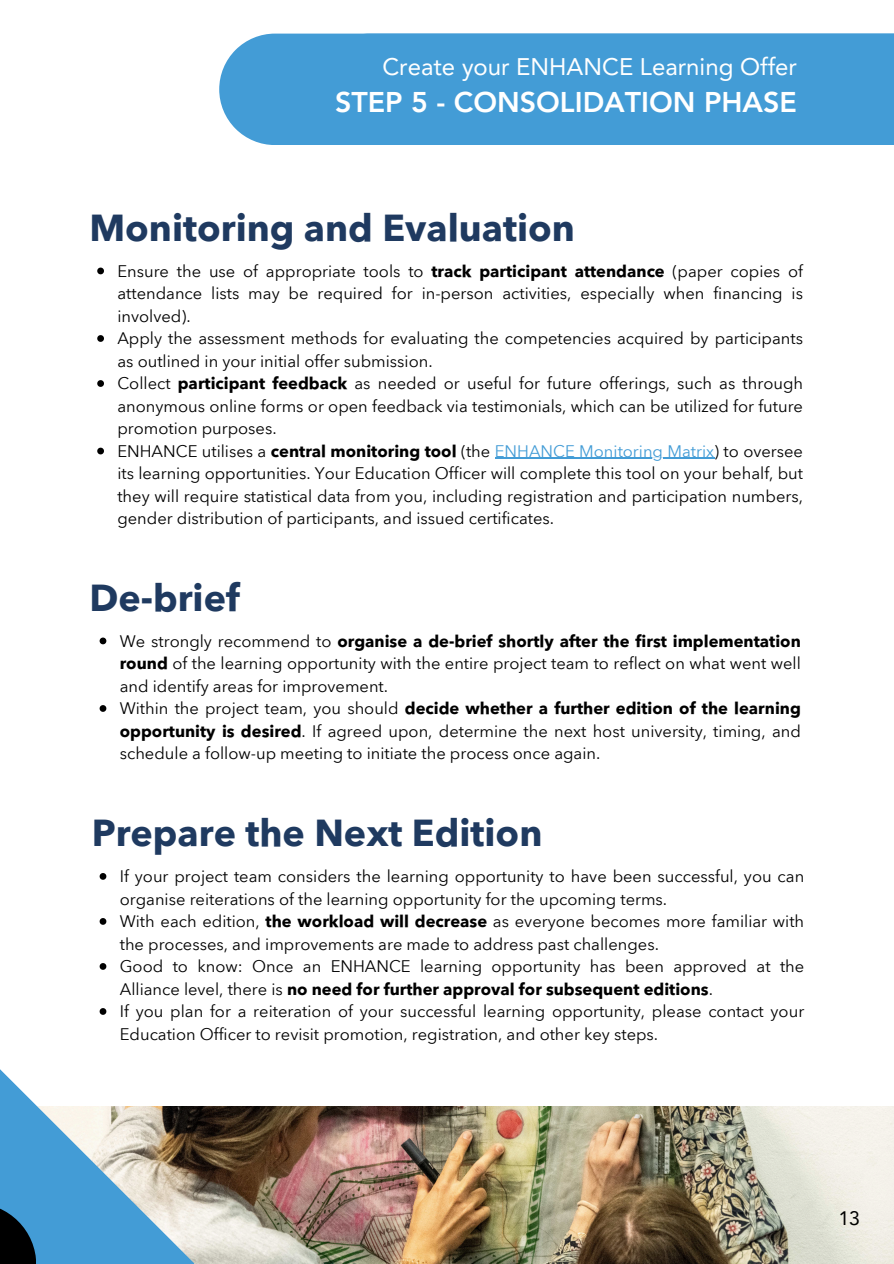
<style>
.page{position:relative;width:894px;height:1264px;background:#fff}
.page>*{position:absolute;margin:0;border:0;box-sizing:border-box;transform-origin:0 0}
.t1{font:700 37.5px "Avenir Next Thai Modern";color:#1f3a60}
.t2{font:800 28.5px "Avenir LT Pro";color:#fff}
.t3{font:24px "Avenir LT Pro";color:#fff}
.t4{font:19.5px "Avenir LT Pro";color:#000}
.t5{font:16.5px/22.5px "Avenir Next Thai Modern";color:#000;text-align:justify}
.s1{font-weight:700}
.s2{color:#439cd6}
</style>
<div class="page">
<img style="left:194px;top:1106px;width:699px;height:157px">
<svg style="left:0;top:1069px;width:194px;height:194px"></svg>
<svg style="left:0;top:1203px;width:36px;height:60px;background:#17374b"></svg>
<svg style="left:97px;top:267px;width:7px;height:7px"></svg>
<svg style="left:97px;top:335px;width:7px;height:7px"></svg>
<svg style="left:97px;top:380px;width:7px;height:7px"></svg>
<svg style="left:97px;top:447px;width:7px;height:7px"></svg>
<hr style="left:494px;top:458px;width:220px;height:1px;background:#439cd6">
<svg style="left:100px;top:637px;width:6px;height:7px"></svg>
<svg style="left:100px;top:705px;width:6px;height:7px"></svg>
<div style="left:219px;top:34px;width:674px;height:111px;background:#439cd6"></div>
<svg style="left:100px;top:873px;width:6px;height:6px"></svg>
<svg style="left:100px;top:918px;width:6px;height:6px"></svg>
<svg style="left:100px;top:963px;width:6px;height:6px"></svg>
<svg style="left:100px;top:1008px;width:6px;height:6px"></svg>
<p class="t3" style="left:382px;top:57px;width:416px">Create your ENHANCE Learning Offer</p>
<p class="t2" style="left:335px;top:90px;width:463px">STEP 5 - CONSOLIDATION PHASE</p>
<h1 class="t1" style="left:89px;top:198px;width:487px">Monitoring and Evaluation</h1>
<p class="t5" style="left:117px;top:259px;width:687px">Ensure the use of appropriate tools to <span class="s1">track participant attendance</span> (paper copies of attendance lists may be required for in-person activities, especially when financing is involved).</p>
<p class="t5" style="left:117px;top:326px;width:687px">Apply the assessment methods for evaluating the competencies acquired by participants as outlined in your initial offer submission.</p>
<p class="t5" style="left:117px;top:371px;width:687px">Collect <span class="s1">participant feedback</span> as needed or useful for future offerings, such as through anonymous online forms or open feedback via testimonials, which can be utilized for future promotion purposes.</p>
<p class="t5" style="left:117px;top:439px;width:687px">ENHANCE utilises a <span class="s1">central monitoring tool</span> (the <span class="s2">ENHANCE Monitoring Matrix</span>) to oversee</p>
<h1 class="t5" style="left:117px;top:461px;width:687px">its learning opportunities. Your Education Officer will complete this tool on your behalf, but they will require statistical data from you, including registration and participation numbers, gender distribution of participants, and issued certificates.</h1>
<p class="t1" style="left:89px;top:568px;width:152px">De-brief</p>
<p class="t5" style="left:120px;top:628px;width:682px">We strongly recommend to <span class="s1">organise a de-brief shortly after the first implementation round</span> of the learning opportunity with the entire project team to reflect on what went well and identify areas for improvement.</p>
<h1 class="t5" style="left:120px;top:696px;width:682px">Within the project team, you should <span class="s1">decide whether a further edition of the learning opportunity is desired</span>. If agreed upon, determine the next host university, timing, and schedule a follow-up meeting to initiate the process once again.</h1>
<p class="t1" style="left:92px;top:803px;width:452px">Prepare the Next Edition</p>
<p class="t5" style="left:120px;top:864px;width:685px">If your project team considers the learning opportunity to have been successful, you can organise reiterations of the learning opportunity for the upcoming terms.</p>
<p class="t5" style="left:120px;top:909px;width:685px">With each edition, <span class="s1">the workload will decrease</span> as everyone becomes more familiar with the processes, and improvements are made to address past challenges.</p>
<p class="t5" style="left:120px;top:954px;width:685px">Good to know: Once an ENHANCE learning opportunity has been approved at the<br>Alliance level, there is <span class="s1">no need for further approval for subsequent editions</span>.</p>
<p class="t5" style="left:120px;top:999px;width:685px">If you plan for a reiteration of your successful learning opportunity, please contact your<br>Education Officer to revisit promotion, registration, and other key steps.</p>
<p class="t4" style="left:838px;top:1210px;width:23px">13</p>
</div>
